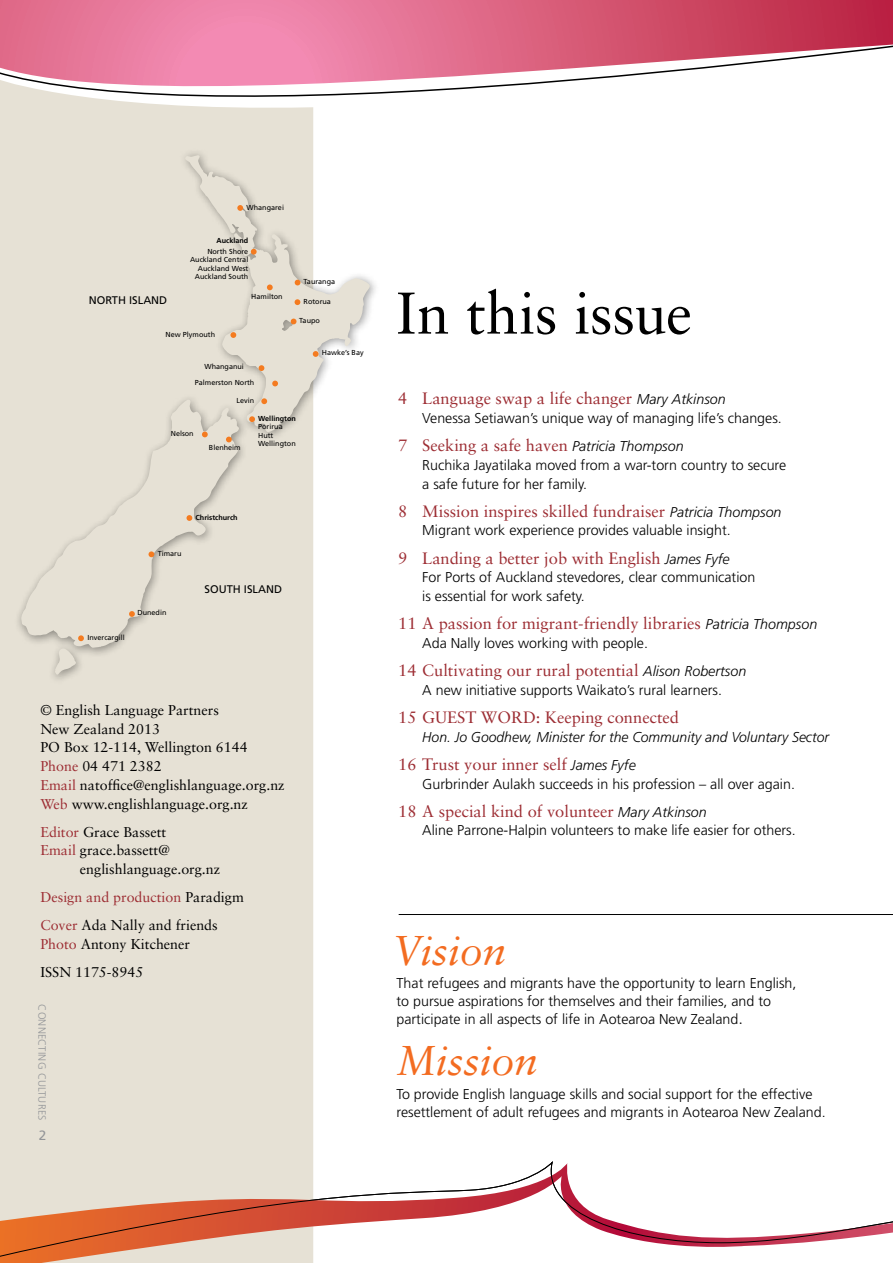
<style>
.page{position:relative;width:893px;height:1263px;background:#fff}
.page>*{position:absolute;margin:0;border:0;box-sizing:border-box;transform-origin:0 0}
.t1{font:58.8px "Sabon MC";letter-spacing:-.01em;color:#000}
.t2{font:italic 41.7px "Sabon MC";color:#f36c21}
.t3{font:16.5px "Sabon MC";color:#9d2d33}
.t4{font:300 14.25px/18px "Frutiger";color:#000}
.t5{font:14.25px/18.8px "Sabon MC";color:#000}
.t6{font:italic 300 14.25px "Frutiger";color:#000}
.t7{font:13.5px "Frutiger";color:#939598}
.t8{font:11.1px "Frutiger";color:#000}
.t9{font:300 10.5px "Frutiger";letter-spacing:.02em;color:#939598}
.t10{font:7.2px/8.6px "Frutiger";color:#000;text-align:right}
.t11{font:700 7.2px "Frutiger";color:#000}
.s1{color:#9d2d33}
.s2{font-family:"Frutiger";font-weight:300;font-style:italic;font-size:14.25px;color:#000}
.s3{font-family:"Times";font-weight:400}
</style>
<div class="page">
<div style="left:0;top:187px;width:313px;height:975px;background:#e6e1d5"></div>
<div style="left:14px;top:148px;width:366px;height:537px;background:#000;opacity:.4"></div>
<svg style="left:21px;top:187px;width:349px;height:488px;background:#e8e3d9"></svg>
<svg style="left:291px;top:319px;width:5px;height:5px"></svg>
<svg style="left:295px;top:299px;width:5px;height:6px"></svg>
<svg style="left:237px;top:205px;width:6px;height:6px"></svg>
<svg style="left:267px;top:284px;width:6px;height:6px"></svg>
<svg style="left:249px;top:416px;width:6px;height:6px"></svg>
<svg style="left:251px;top:249px;width:6px;height:6px"></svg>
<svg style="left:295px;top:280px;width:5px;height:5px"></svg>
<svg style="left:313px;top:351px;width:6px;height:6px"></svg>
<svg style="left:261px;top:398px;width:6px;height:6px"></svg>
<svg style="left:230px;top:332px;width:6px;height:6px"></svg>
<svg style="left:259px;top:365px;width:5px;height:6px"></svg>
<svg style="left:226px;top:437px;width:6px;height:5px"></svg>
<svg style="left:202px;top:432px;width:6px;height:5px"></svg>
<svg style="left:187px;top:515px;width:5px;height:6px"></svg>
<svg style="left:149px;top:551px;width:5px;height:6px"></svg>
<svg style="left:129px;top:611px;width:6px;height:6px"></svg>
<svg style="left:78px;top:635px;width:6px;height:6px"></svg>
<svg style="left:272px;top:381px;width:6px;height:5px"></svg>
<svg style="left:0;top:1162px;width:893px;height:101px"></svg>
<svg style="left:0;top:0;width:893px;height:187px"></svg>
<hr style="left:399px;top:914px;width:494px;height:1px;background:#000">
<p class="t8" style="left:89px;top:293px;width:80px">NORTH ISLAND</p>
<p class="t10" style="left:247px;top:203px;width:39px">Whangarei</p>
<p class="t11" style="left:217px;top:236px;width:33px">Auckland</p>
<p class="t10" style="left:190px;top:247px;width:60px">North Shore<br>Auckland Central<br>Auckland West<br>Auckland South</p>
<p class="t10" style="left:251px;top:292px;width:33px">Hamilton</p>
<p class="t10" style="left:166px;top:330px;width:51px">New Plymouth</p>
<p class="t10" style="left:205px;top:362px;width:41px">Whanganui</p>
<p class="t10" style="left:236px;top:396px;width:19px">Levin</p>
<p class="t10" style="left:195px;top:378px;width:61px">Palmerston North</p>
<p class="t10" style="left:303px;top:277px;width:33px">Tauranga</p>
<p class="t10" style="left:304px;top:297px;width:29px">Rotorua</p>
<p class="t10" style="left:299px;top:316px;width:22px">Taupo</p>
<p class="t10" style="left:322px;top:348px;width:43px">Hawke’s Bay</p>
<p class="t10" style="left:171px;top:429px;width:24px">Nelson</p>
<p class="t10" style="left:209px;top:443px;width:33px">Blenheim</p>
<p class="t11" style="left:258px;top:414px;width:39px">Wellington</p>
<p class="t10" style="left:258px;top:422px;width:39px;text-align:left">Porirua<br>Hutt<br>Wellington</p>
<p class="t10" style="left:158px;top:549px;width:25px">Timaru</p>
<p class="t11" style="left:196px;top:513px;width:44px">Christchurch</p>
<p class="t10" style="left:87px;top:633px;width:39px">Invercargill</p>
<p class="t10" style="left:137px;top:608px;width:30px">Dunedin</p>
<p class="t8" style="left:205px;top:582px;width:79px">SOUTH ISLAND</p>
<p class="t5" style="left:40px;top:700px;width:246px">© English Language Partners<br>New Zealand 2013<br>PO Box 12-114, Wellington 6144<br><span class="s1">Phone</span> 04 471 2382<br><span class="s1">Email</span> natoffice@englishlanguage.org.nz<br><span class="s1">Web</span> www.englishlanguage.org.nz</p>
<p class="t5" style="left:40px;top:822px;width:127px"><span class="s1">Editor</span> Grace Bassett</p>
<p class="t5" style="left:40px;top:841px;width:131px"><span class="s1">Email</span> grace.bassett@</p>
<p class="t5" style="left:80px;top:860px;width:142px">englishlanguage.org.nz</p>
<p class="t5" style="left:40px;top:883px;width:205px;line-height:28.2px"><span class="s1">Design and production</span> Paradigm<br><span class="s1">Cover</span> Ada Nally and friends</p>
<p class="t5" style="left:40px;top:930px;width:151px;line-height:28.2px"><span class="s1">Photo</span> Antony Kitchener<br>ISSN</p>
<p class="t5" style="left:75px;top:963px;width:70px">1175-8945</p>
<p class="t9" style="left:48px;top:1004px;width:118px;rotate:90deg">Connecting Cultures</p>
<p class="t7" style="left:39px;top:1127px;width:9px">2</p>
<h1 class="t1" style="left:396px;top:278px;width:297px">In this issue</h1>
<p class="t3" style="left:398px;top:389px;width:329px">4 Language swap a life changer <span class="s2">Mary Atkinson</span></p>
<p class="t4" style="left:422px;top:409px;width:361px">Venessa Setiawan’s unique way of managing life’s changes.</p>
<p class="t3" style="left:398px;top:435px;width:287px">7 Seeking a safe haven <span class="s2">Patricia Thompson</span></p>
<p class="t4" style="left:422px;top:455px;width:365px;line-height:18.8px">Ruchika Jayatilaka moved from a war-torn country to secure a safe future for her family.</p>
<p class="t3" style="left:398px;top:501px;width:385px">8 Mission inspires skilled fundraiser <span class="s2">Patricia Thompson</span></p>
<p class="t4" style="left:422px;top:521px;width:310px">M igrant work experience provides valuable insight.</p>
<p class="t3" style="left:398px;top:548px;width:333px">9 Landing a better job with English <span class="s2">James Fyfe</span></p>
<p class="t4" style="left:422px;top:568px;width:335px;line-height:18.8px">For Ports of Auckland stevedores, clear communication is essential for work safety.</p>
<p class="t3" style="left:398px;top:614px;width:420px">11 A passion for migrant-friendly libraries <span class="s2">Patricia Thompson</span></p>
<p class="t4" style="left:422px;top:634px;width:227px">Ada Nally loves working with people.</p>
<p class="t3" style="left:398px;top:660px;width:349px">14 Cultivating our rural potential <span class="s2">Alison Robertson</span></p>
<p class="t4" style="left:422px;top:681px;width:301px">A new initiative supports Waikato’s rural learners.</p>
<p class="t3" style="left:398px;top:707px;width:282px">15 Guest Word : Keeping connected</p>
<p class="t6" style="left:422px;top:729px;width:408px">Hon. Jo Goodhew, Minister for the Community and Voluntary Sector</p>
<p class="t3" style="left:398px;top:754px;width:239px">16 Trust your inner self <span class="s2">James Fyfe</span></p>
<p class="t4" style="left:422px;top:775px;width:374px">Gurbrinder Aulakh succeeds in his profession – all over again.</p>
<p class="t3" style="left:398px;top:801px;width:310px">18 A special kind of volunteer <span class="s2">Mary Atkinson</span></p>
<p class="t4" style="left:422px;top:821px;width:375px">Aline Parrone-Halpin volunteers to make life easier for others.</p>
<h2 class="t2" style="left:392px;top:927px;width:116px">Vision</h2>
<p class="t4" style="left:396px;top:974px;width:401px">That refugees and migrants have the opportunity to learn English, to pursue aspirations for themselves and their families, and to participate in all aspects of life in Aotearoa New Zealand<span class="s3">.</span></p>
<h2 class="t2" style="left:396px;top:1036px;width:143px">Mission</h2>
<p class="t4" style="left:396px;top:1085px;width:431px">To provide English language skills and social support for the effective resettlement of adult refugees and migrants in Aotearoa New Zealand.</p>
</div>
